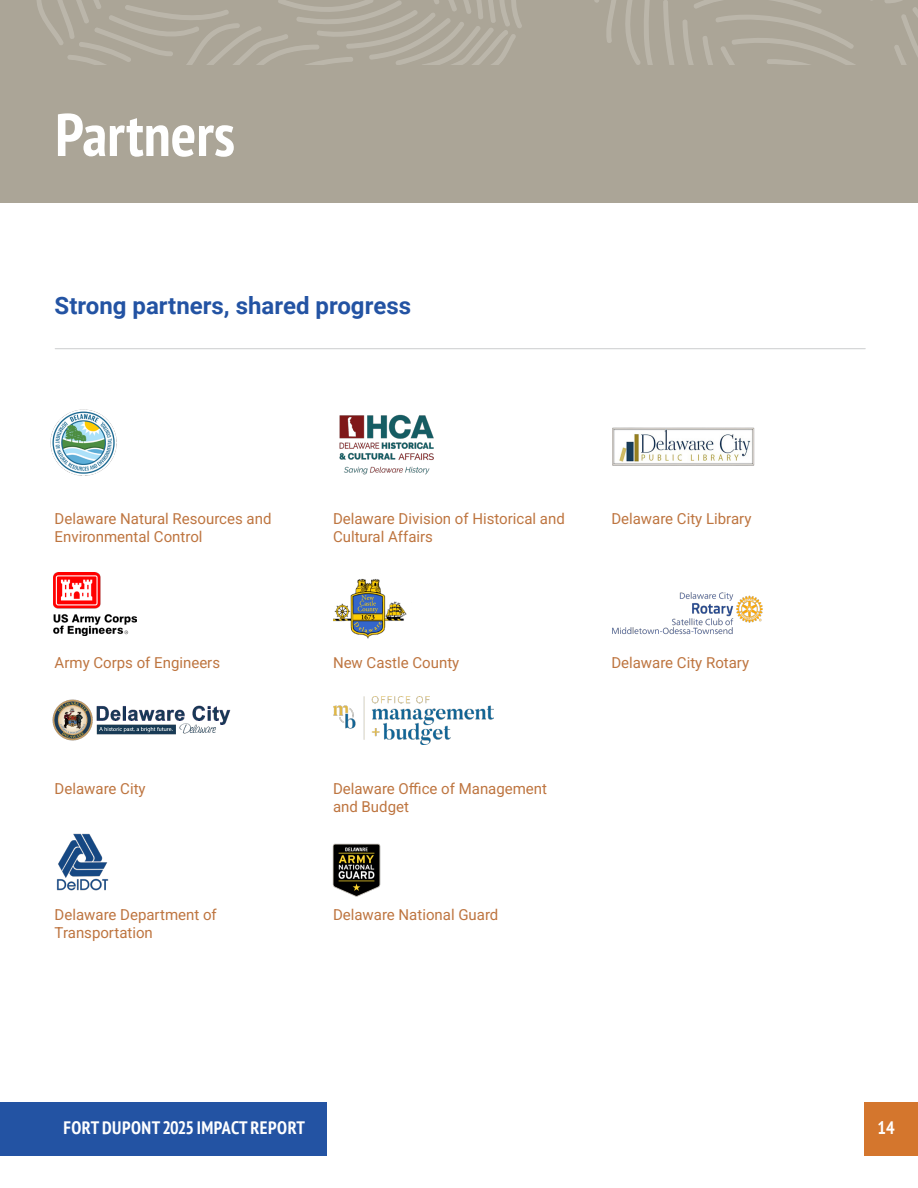
<style>
.page{position:relative;width:918px;height:1188px;background:#fff}
.page>*{position:absolute;margin:0;border:0;box-sizing:border-box;transform-origin:0 0}
.t1{font:700 condensed 60px "PT Sans";color:#fff}
.t2{font:700 24px "Roboto";color:#2353a3}
.t3{font:700 condensed 18px "PT Sans";letter-spacing:.025em;color:#fff}
.t4{font:15px/18px "Roboto";color:#be7540}
</style>
<div class="page">
<div style="left:0;top:0;width:918px;height:202px;background:#aba597"></div>
<svg style="left:37px;top:0;width:485px;height:65px"></svg>
<svg style="left:594px;top:0;width:324px;height:65px"></svg>
<div style="left:0;top:1102px;width:327px;height:54px;background:#2353a3"></div>
<div style="left:864px;top:1102px;width:54px;height:54px;background:#d4762d"></div>
<hr style="left:55px;top:348px;width:810px;height:1px;background:#d1d2d4">
<img style="left:53px;top:700px;width:178px;height:41px">
<img style="left:332px;top:843px;width:49px;height:54px">
<img style="left:56px;top:833px;width:53px;height:58px">
<img style="left:339px;top:414px;width:95px;height:61px">
<img style="left:50px;top:409px;width:67px;height:67px">
<img style="left:54px;top:572px;width:83px;height:64px">
<img style="left:333px;top:578px;width:74px;height:61px">
<img style="left:334px;top:697px;width:159px;height:47px">
<img style="left:612px;top:592px;width:151px;height:43px">
<img style="left:612px;top:427px;width:143px;height:39px">
<p class="t1" style="left:55px;top:95px;width:181px">Partners</p>
<p class="t2" style="left:55px;top:288px;width:358px">Strong partners, shared progress</p>
<p class="t4" style="left:55px;top:509px;width:218px">Delaware Natural Resources and<br>Environmental Control</p>
<p class="t4" style="left:333px;top:509px;width:233px">Delaware Division of Historical and<br>Cultural Affairs</p>
<p class="t4" style="left:611px;top:509px;width:142px">Delaware City Library</p>
<p class="t4" style="left:55px;top:653px;width:167px">Army Corps of Engineers</p>
<p class="t4" style="left:333px;top:653px;width:128px">New Castle County</p>
<p class="t4" style="left:611px;top:653px;width:139px">Delaware City Rotary</p>
<p class="t4" style="left:55px;top:779px;width:93px">Delaware City</p>
<p class="t4" style="left:333px;top:779px;width:216px">Delaware Office of Management and Budget</p>
<p class="t4" style="left:55px;top:905px;width:164px">Delaware Department of<br>Transportation</p>
<p class="t4" style="left:333px;top:905px;width:167px">Delaware National Guard</p>
<p class="t3" style="left:63px;top:1115px;width:243px">FORT DUPONT 2025 IMPACT REPORT</p>
<p class="t3" style="left:878px;top:1116px;width:19px">14</p>
</div>
